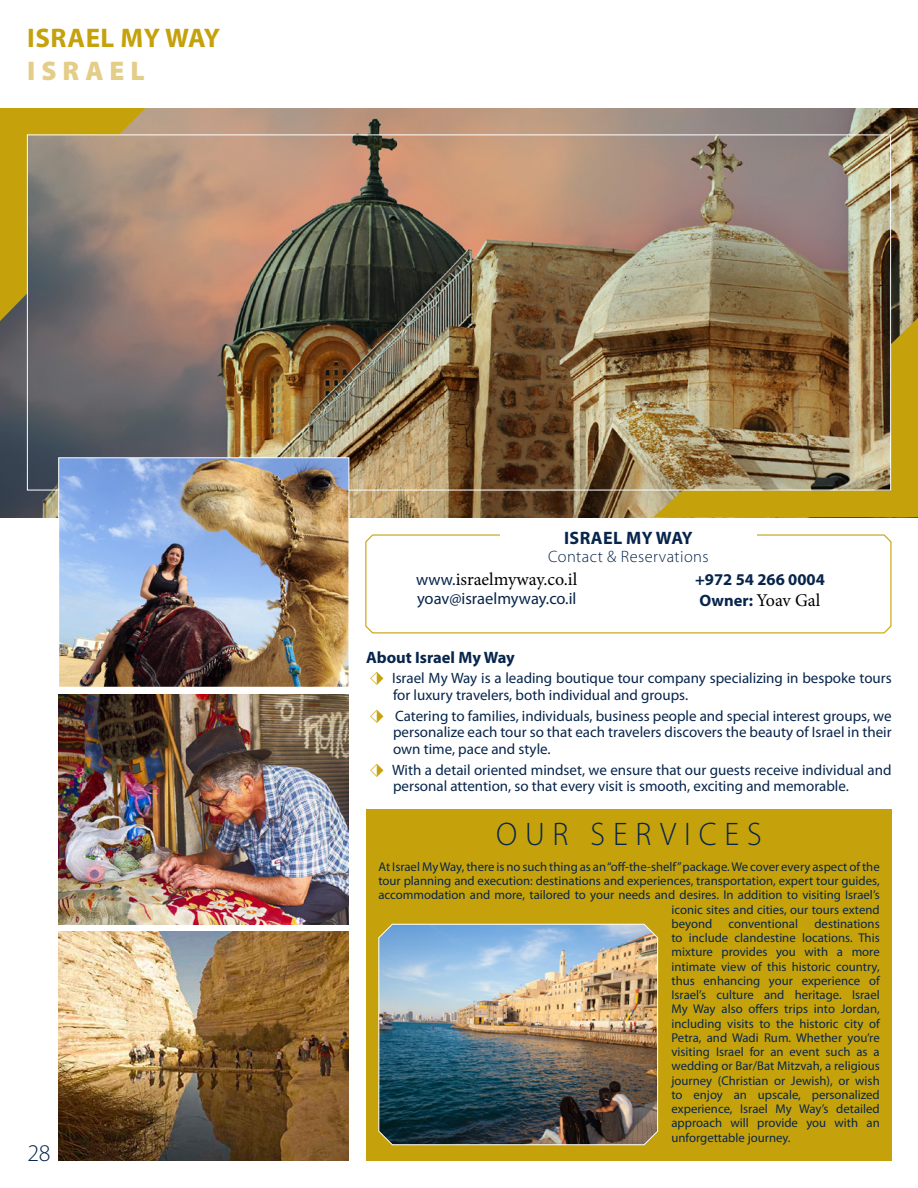
<style>
.page{position:relative;width:918px;height:1188px;background:#fff}
.page>*{position:absolute;margin:0;border:0;box-sizing:border-box;transform-origin:0 0}
.Services{font:300 32.7px "Myriad Pro";letter-spacing:.25em;color:#07254b;scale:.96 1}
.t1{font:700 27px/33px "Myriad Pro";letter-spacing:.02em;color:#c5a20c}
.t2{font:300 24px "Myriad Pro";color:#07254b}
.Contact_Info{font:18px "Minion Pro";color:#000}
.Contact_Info-2{font:700 18px "Myriad Pro";letter-spacing:.02em;color:#07254b}
.Contact_Info-3{font:16.5px "Myriad Pro";color:#07254b}
.Contact_Info-4{font:300 16.5px "Myriad Pro";letter-spacing:.025em;color:#07254b}
.Hotel_Info_Header{font:700 16.5px "Myriad Pro";color:#07254b}
.Contact_Info-5{font:700 16.5px "Myriad Pro";color:#07254b}
.t3{font:15px/16.5px "Myriad Pro";color:#07254b}
.Hotel_Info_with_Bull{font:12.75px/14.2px "Myriad Pro";color:#07254b;text-align:justify}
.s1{font-weight:900;color:#e4cd89}
.s2{font-family:"Myriad Pro";font-size:16.5px;color:#07254b}
.s3{font-family:"Myriad Pro";font-weight:700;font-size:16.5px;color:#07254b}
.s4{color:#c5a20c}
</style>
<div class="page">
<div style="left:366px;top:809px;width:526px;height:352px;background:#c5a20c"></div>
<img style="left:0;top:108px;width:918px;height:409px">
<img style="left:59px;top:695px;width:290px;height:229px">
<img style="left:59px;top:932px;width:290px;height:229px">
<img style="left:378px;top:923px;width:280px;height:223px">
<svg style="left:365px;top:534px;width:527px;height:100px"></svg>
<svg style="left:0;top:108px;width:146px;height:213px;background:#9a885b"></svg>
<img style="left:653px;top:318px;width:265px;height:199px">
<div style="left:500px;top:531px;width:257px;height:44px;background:#fff"></div>
<img style="left:58px;top:457px;width:292px;height:230px">
<p class="t1" style="left:27px;top:20px;width:194px">ISRAEL MY WAY<br><span class="s1">ISRAEL</span></p>
<p class="t2" style="left:28px;top:1139px;width:24px">28</p>
<p class="Contact_Info-2" style="left:564px;top:526px;width:130px">ISRAEL MY WAY</p>
<p class="Contact_Info-4" style="left:548px;top:547px;width:162px">Contact &amp; Reservations</p>
<p class="Contact_Info" style="left:416px;top:567px;width:163px"><span class="s2">www.</span>israelmyway.co.il</p>
<p class="Contact_Info-3" style="left:417px;top:589px;width:161px">yoav@israelmyway.co.il</p>
<p class="Contact_Info-5" style="left:695px;top:568px;width:131px">+972 54 266 0004</p>
<p class="Contact_Info" style="left:700px;top:588px;width:122px"><span class="s3">Owner:</span> Yoav Gal</p>
<p class="Hotel_Info_Header" style="left:366px;top:646px;width:150px">About Israel My Way</p>
<p class="t3" style="left:393px;top:670px;width:500px;text-indent:-24px"><span class="s4">⬗</span> Israel My Way is a leading boutique tour company specializing in bespoke tours for luxury travelers, both individual and groups.</p>
<p class="t3" style="left:393px;top:707px;width:500px;text-align:justify;text-indent:-24px"><span class="s4">⬗</span> Catering to families, individuals, business people and special interest groups, we personalize each tour so that each travelers discovers the beauty of Israel in their own time, pace and style.</p>
<p class="t3" style="left:393px;top:761px;width:500px;text-indent:-24px"><span class="s4">⬗</span> With a detail oriented mindset, we ensure that our guests receive individual and personal attention, so that every visit is smooth, exciting and memorable.</p>
<p class="Services" style="left:496px;top:814px;width:278px">OUR SERVICES</p>
<p class="Hotel_Info_with_Bull" style="left:378px;top:859px;width:503px">At Israel My Way, there is no such thing as an “off-the-shelf” package. We cover every aspect of the</p>
<p class="Hotel_Info_with_Bull" style="left:378px;top:873px;width:503px">tour planning and execution: destinations and experiences, transportation, expert tour guides,</p>
<p class="Hotel_Info_with_Bull" style="left:378px;top:888px;width:503px">accommodation and more, tailored to your needs and desires. In addition to visiting Israel’s</p>
<p class="Hotel_Info_with_Bull" style="left:671px;top:902px;width:210px">iconic sites and cities, our tours extend</p>
<p class="Hotel_Info_with_Bull" style="left:671px;top:916px;width:42px">beyond</p>
<p class="Hotel_Info_with_Bull" style="left:729px;top:916px;width:71px">conventional</p>
<p class="Hotel_Info_with_Bull" style="left:671px;top:916px;width:210px;text-indent:143px">destinations to include clandestine locations. This mixture provides you with a more intimate view of this historic country, thus enhancing your experience of Israel’s culture and heritage. Israel My Way also offers trips into Jordan, including visits to the historic city of Petra, and Wadi Rum. Whether you’re visiting Israel for an event such as a wedding or Bar/Bat Mitzvah, a religious journey (Christian or Jewish), or wish to enjoy an upscale, personalized experience, Israel My Way’s detailed approach will provide you with an unforgettable journey.</p>
</div>
